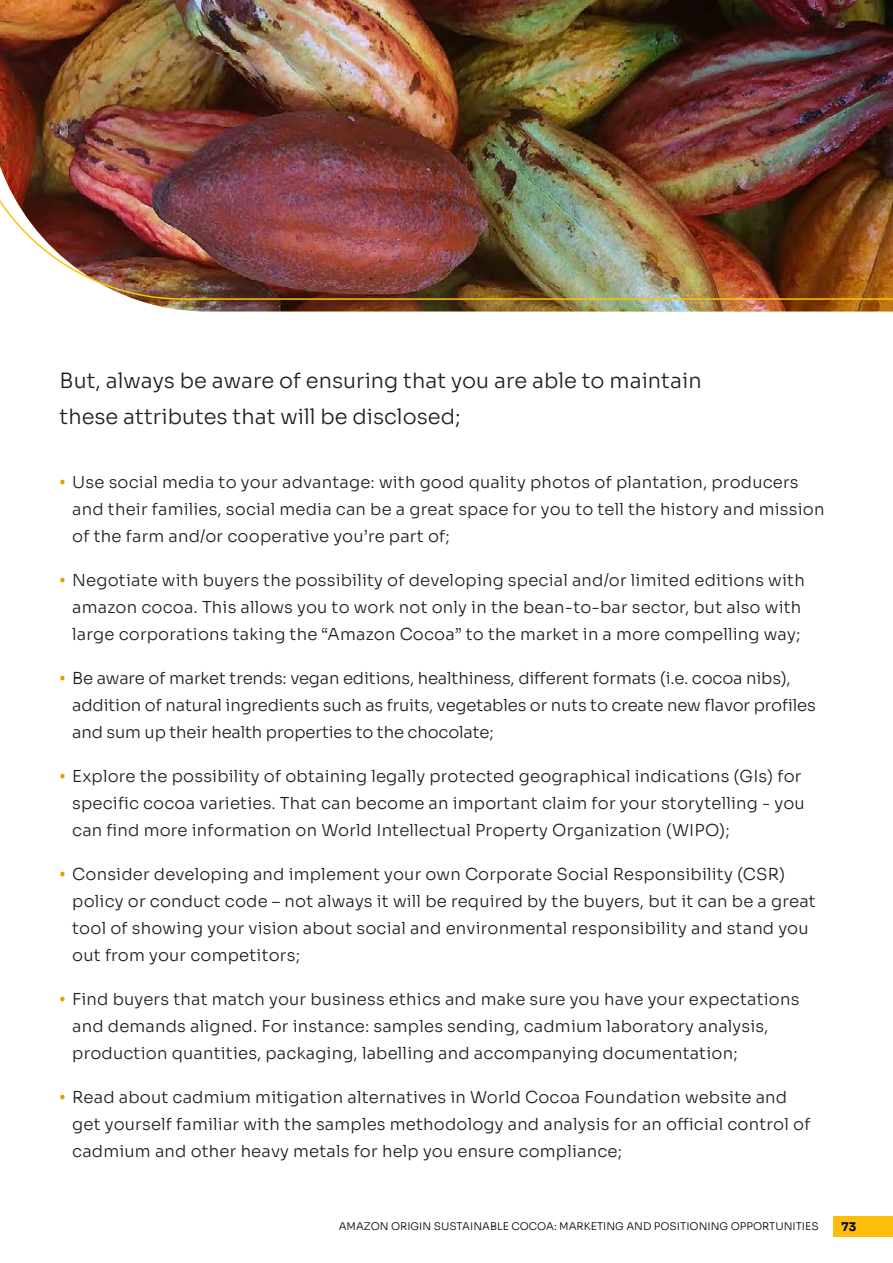
<style>
.page{position:relative;width:893px;height:1263px;background:#fff}
.page>*{position:absolute;margin:0;border:0;box-sizing:border-box;transform-origin:0 0}
.t1{font:300 21px/36px "Sora";color:#1c211d}
.t2{font:300 16.5px/27px "Sora";letter-spacing:.01em;color:#1c211d}
.t3{font:300 16.5px/27px "Sora";letter-spacing:-.01em;color:#1c211d}
.t4{font:12px "Sora";color:#000}
.t5{font:300 10.5px "Sora";color:#000}
.s1{font-family:"Open Sans";font-weight:600;color:#e99b00}
</style>
<div class="page">
<div style="left:833px;top:1216px;width:60px;height:20px;background:#fcbe0a"></div>
<img style="left:141px;top:301px;width:752px;height:10px">
<img style="left:0;top:0;width:893px;height:301px">
<p class="t1" style="left:60px;top:361px;width:644px">But, always be aware of ensuring that you are able to maintain these attributes that will be disclosed;</p>
<p class="t2" style="left:72px;top:467px;width:754px;text-indent:-13px"><span class="s1">•</span> Use social media to your advantage: with good quality photos of plantation, producers and their families, social media can be a great space for you to tell the history and mission of the farm and/or cooperative you’re part of;</p>
<p class="t2" style="left:60px;top:565px;width:747px;text-align:center"><span class="s1">•</span> Negotiate with buyers the possibility of developing special and/or limited editions with amazon cocoa. This allows you to work not only in the bean-to-bar sector, but also with large corporations taking the “Amazon Cocoa” to the market in a more compelling way;</p>
<p class="t3" style="left:72px;top:663px;width:745px;text-indent:-13px"><span class="s1">•</span> Be aware of market trends: vegan editions, healthiness, different formats (i.e. cocoa nibs), addition of natural ingredients such as fruits, vegetables or nuts to create new flavor profiles and sum up their health properties to the chocolate;</p>
<p class="t2" style="left:72px;top:761px;width:734px;text-indent:-13px"><span class="s1">•</span> Explore the possibility of obtaining legally protected geographical indications (GIs) for specific cocoa varieties. That can become an important claim for your storytelling - you can find more information on World Intellectual Property Organization (WIPO);</p>
<p class="t2" style="left:72px;top:859px;width:745px;text-indent:-13px"><span class="s1">•</span> Consider developing and implement your own Corporate Social Responsibility (CSR) policy or conduct code – not always it will be required by the buyers, but it can be a great tool of showing your vision about social and environmental responsibility and stand you out from your competitors;</p>
<p class="t2" style="left:72px;top:984px;width:729px;text-indent:-13px"><span class="s1">•</span> Find buyers that match your business ethics and make sure you have your expectations and demands aligned. For instance: samples sending, cadmium laboratory analysis, production quantities, packaging, labelling and accompanying documentation;</p>
<p class="t2" style="left:72px;top:1082px;width:740px;text-indent:-13px"><span class="s1">•</span> Read about cadmium mitigation alternatives in World Cocoa Foundation website and get yourself familiar with the samples methodology and analysis for an official control of cadmium and other heavy metals for help you ensure compliance;</p>
<p class="t5" style="left:339px;top:1217px;width:482px">AMAZON ORIGIN SUSTAINABLE COCOA: MARKETING AND POSITIONING OPPORTUNITIES</p>
<p class="t4" style="left:842px;top:1217px;width:16px">73</p>
</div>
